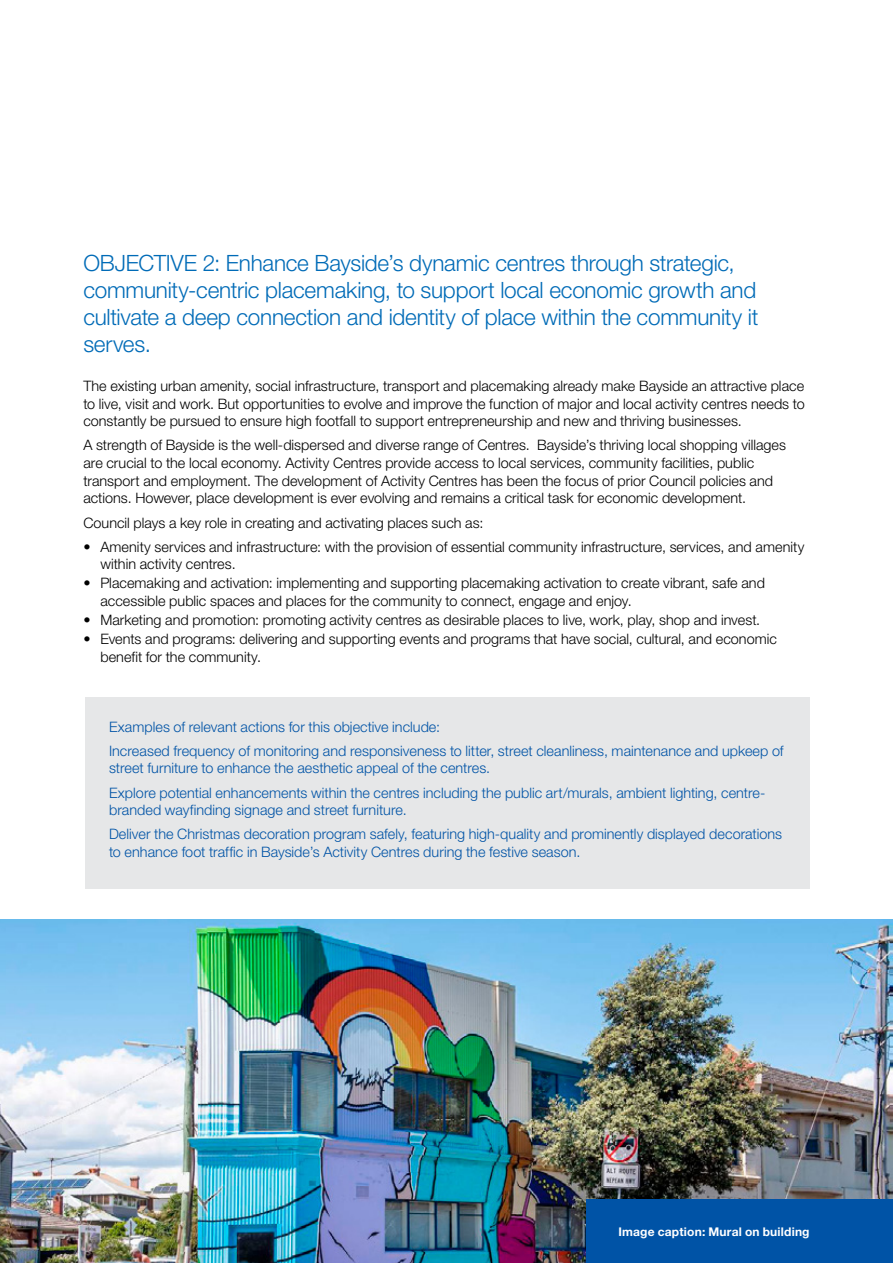
<style>
.page{position:relative;width:893px;height:1263px;background:#fff}
.page>*{position:absolute;margin:0;border:0;box-sizing:border-box;transform-origin:0 0}
.Pull_quote_1{font:300 22.5px/27px "Helvetica Neue LT Std";letter-spacing:-.01em;color:#006bb7}
._4__Body_copy{font:300 14.4px/17.7px "Helvetica Neue LT Std";color:#000}
._4__Body_copy-2{font:300 14.4px/17.7px "Helvetica Neue LT Std";color:#0053a6}
._5__Caption_-_white{font:700 12px "Helvetica Neue LT Std";letter-spacing:.015em;color:#fff}
</style>
<div class="page">
<div style="left:85px;top:697px;width:725px;height:192px;background:#e6e7e8"></div>
<img style="left:0;top:919px;width:893px;height:344px">
<div style="left:587px;top:1199px;width:306px;height:64px;background:#0053a6"></div>
<p class="Pull_quote_1" style="left:83px;top:249px;width:676px">OBJECTIVE 2: Enhance Bayside’s dynamic centres through strategic, community-centric placemaking, to support local economic growth and cultivate a deep connection and identity of place within the community it serves.</p>
<p class="_4__Body_copy" style="left:83px;top:377px;width:723px;text-align:justify">The existing urban amenity, social infrastructure, transport and placemaking already make Bayside an attractive place to live, visit and work. But opportunities to evolve and improve the function of major and local activity centres needs to constantly be pursued to ensure high footfall to support entrepreneurship and new and thriving businesses.</p>
<p class="_4__Body_copy" style="left:83px;top:436px;width:704px">A strength of Bayside is the well-dispersed and diverse range of Centres. Bayside’s thriving local shopping villages are crucial to the local economy. Activity Centres provide access to local services, community facilities, public transport and employment. The development of Activity Centres has been the focus of prior Council policies and actions. However, place development is ever evolving and remains a critical task for economic development.</p>
<p class="_4__Body_copy" style="left:83px;top:513px;width:401px">Council plays a key role in creating and activating places such as:</p>
<p class="_4__Body_copy" style="left:100px;top:537px;width:705px;text-indent:-17px">• Amenity services and infrastructure: with the provision of essential community infrastructure, services, and amenity within activity centres.</p>
<p class="_4__Body_copy" style="left:100px;top:574px;width:666px;text-indent:-17px">• Placemaking and activation: implementing and supporting placemaking activation to create vibrant, safe and accessible public spaces and places for the community to connect, engage and enjoy.</p>
<p class="_4__Body_copy" style="left:83px;top:611px;width:678px">• Marketing and promotion: promoting activity centres as desirable places to live, work, play, shop and invest.</p>
<p class="_4__Body_copy" style="left:100px;top:630px;width:678px;text-indent:-17px">• Events and programs: delivering and supporting events and programs that have social, cultural, and economic benefit for the community.</p>
<p class="_4__Body_copy-2" style="left:109px;top:717px;width:332px">Examples of relevant actions for this objective include:</p>
<p class="_4__Body_copy-2" style="left:109px;top:741px;width:676px">Increased frequency of monitoring and responsiveness to litter, street cleanliness, maintenance and upkeep of street furniture to enhance the aesthetic appeal of the centres.</p>
<p class="_4__Body_copy-2" style="left:109px;top:783px;width:658px">Explore potential enhancements within the centres including the public art/murals, ambient lighting, centre&shy;branded wayfinding signage and street furniture.</p>
<p class="_4__Body_copy-2" style="left:109px;top:825px;width:675px">Deliver the Christmas decoration program safely, featuring high-quality and prominently displayed decorations to enhance foot traffic in Bayside’s Activity Centres during the festive season.</p>
<p class="_5__Caption_-_white" style="left:618px;top:1224px;width:193px">Image caption: Mural on building</p>
</div>
